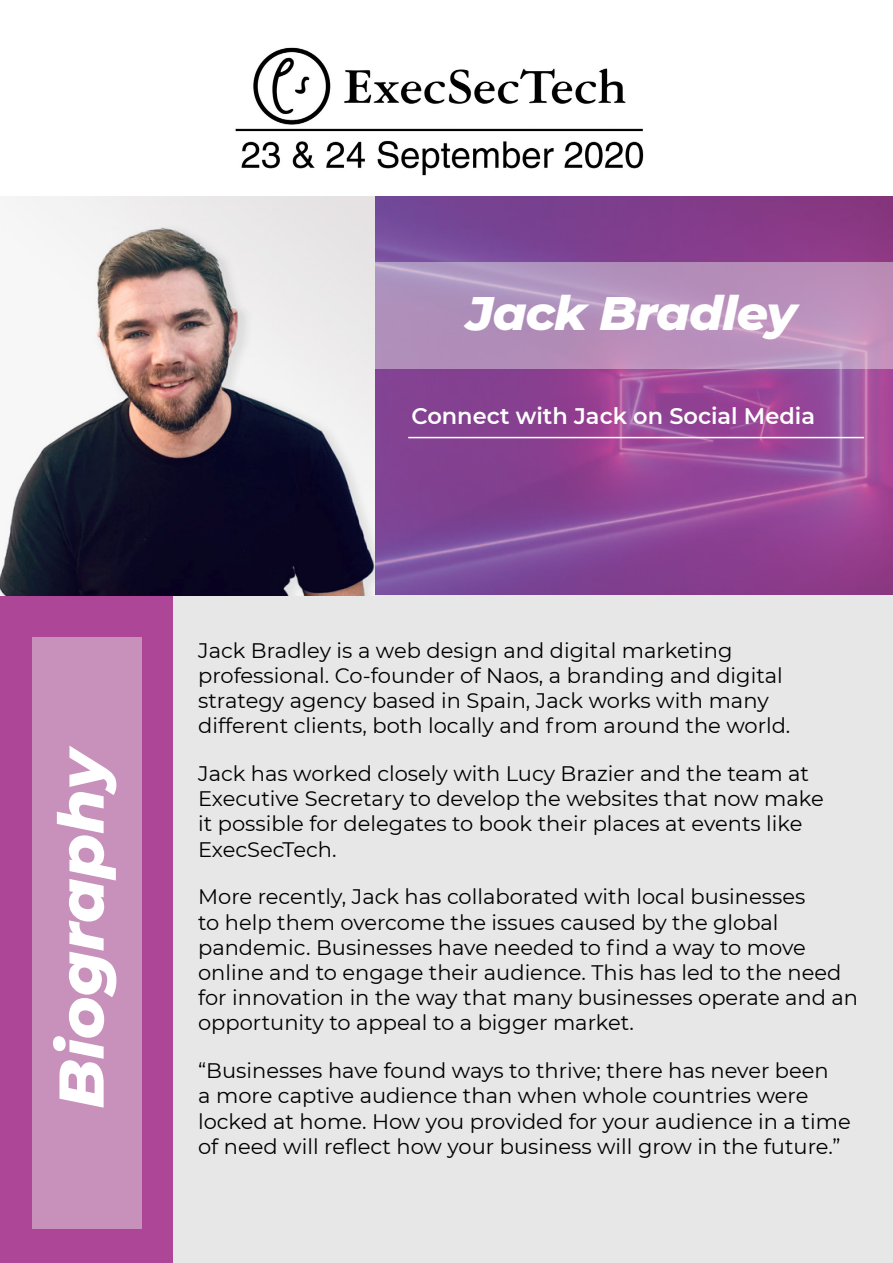
<style>
.page{position:relative;width:893px;height:1263px;background:#fff}
.page>*{position:absolute;margin:0;border:0;box-sizing:border-box;transform-origin:0 0}
.t1{font:italic 800 63px "Montserrat";color:#fff}
.t2{font:italic 800 48px "Montserrat";letter-spacing:-.02em;color:#fff}
.t3{font:600 22.5px "Montserrat";color:#fff}
.t4{font:21px/25.2px "Montserrat";color:#000}
</style>
<div class="page">
<svg style="left:375px;top:196px;width:518px;height:399px;background:#8b4695"></svg>
<div style="left:0;top:595px;width:893px;height:668px;background:#ad4697"></div>
<div style="left:173px;top:595px;width:720px;height:668px;background:#e7e7e7"></div>
<svg style="left:375px;top:262px;width:518px;height:107px;background:#b691bc"></svg>
<img style="left:0;top:196px;width:375px;height:399px">
<hr style="left:408px;top:437px;width:456px;height:1px;background:#fff">
<img style="left:235px;top:47px;width:409px;height:129px">
<div style="left:32px;top:637px;width:109px;height:591px;background:#c791bc"></div>
<h2 class="t2" style="left:466px;top:277px;width:332px">Jack Bradley</h2>
<p class="t3" style="left:411px;top:400px;width:405px">Connect with Jack on Social Media</p>
<h1 class="t1" style="left:35px;top:1109px;width:370px;rotate:-90deg">Biography</h1>
<p class="t4" style="left:198px;top:637px;width:594px">Jack Bradley is a web design and digital marketing professional. Co-founder of Naos, a branding and digital strategy agency based in Spain, Jack works with many different clients, both locally and from around the world.</p>
<p class="t4" style="left:198px;top:760px;width:627px">Jack has worked closely with Lucy Brazier and the team at Executive Secretary to develop the websites that now make it possible for delegates to book their places at events like ExecSecTech.</p>
<p class="t4" style="left:198px;top:883px;width:661px">More recently, Jack has collaborated with local businesses<br>to help them overcome the issues caused by the global pandemic. Businesses have needed to find a way to move online and to engage their audience. This has led to the need for innovation in the way that many businesses operate and an opportunity to appeal to a bigger market.</p>
<p class="t4" style="left:198px;top:1057px;width:654px">“Businesses have found ways to thrive; there has never been<br>a more captive audience than when whole countries were locked at home. How you provided for your audience in a time of need will reflect how your business will grow in the future.”</p>
</div>
